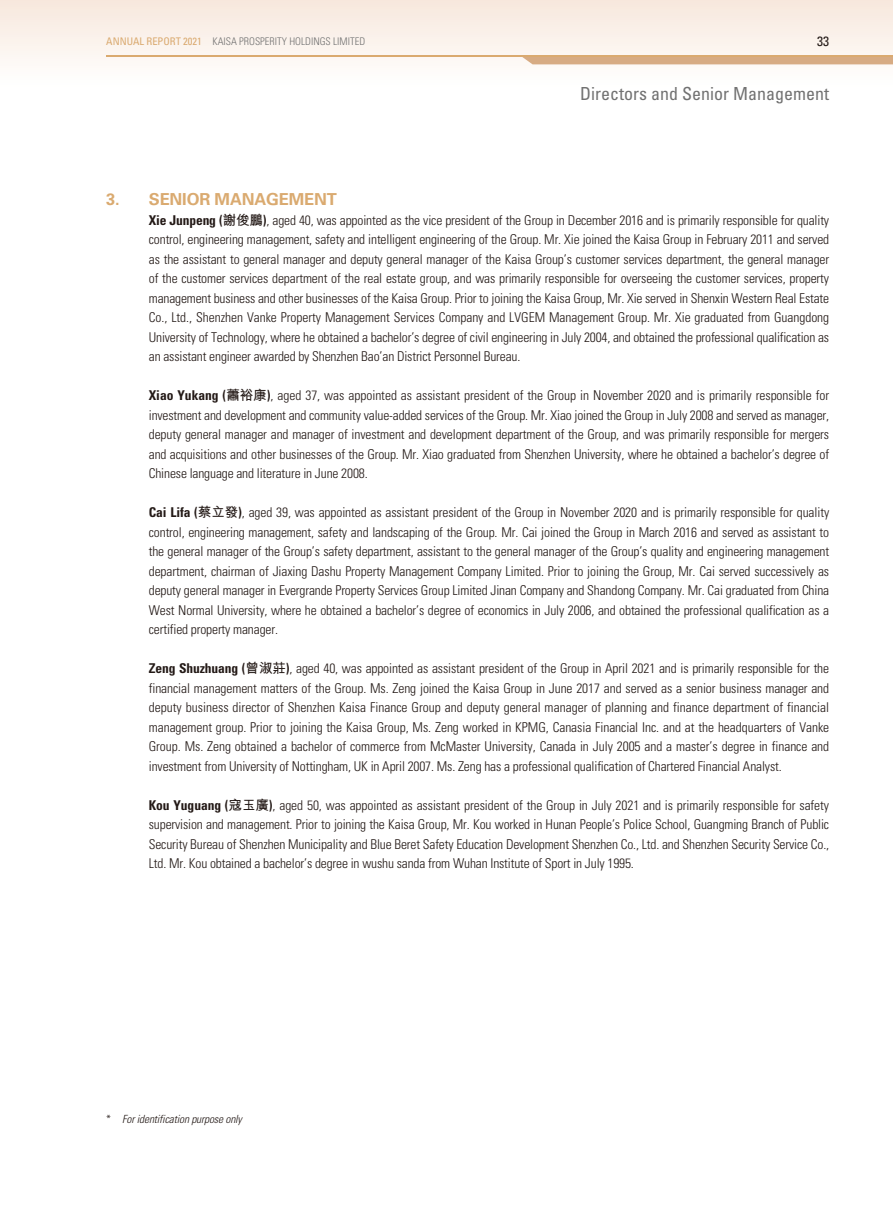
<style>
.page{position:relative;width:893px;height:1212px;background:#fff}
.page>*{position:absolute;margin:0;border:0;box-sizing:border-box;transform-origin:0 0}
.t1{font:condensed 18px "Univers LT Std";color:#717171}
.t2{font:700 16.5px "Univers LT Std";letter-spacing:-.01em;color:#daaa70}
.t3{font:300 condensed 13.5px/19.5px "Univers LT Std";letter-spacing:-.01em;color:#231916;text-align:justify}
.t4{font:condensed 13.5px "Univers LT Std";color:#231916}
.t5{font:italic 300 condensed 11.25px "Univers LT Std";letter-spacing:-.01em;color:#231916}
.t6{font:300 condensed 10.5px "Univers LT Std";color:#717171}
.s1{font-weight:400;color:#daaa70}
.s2{font-weight:700}
.s3{font-family:"M Hei HK Bold E Ten B5 H";font-weight:400;font-stretch:normal}
.s4{font-style:normal}
</style>
<div class="page">
<div style="left:0;top:0;width:893px;height:116px;background:linear-gradient(to bottom,#f7e9de,#fff)"></div>
<div style="left:522px;top:57px;width:371px;height:7px;background:#d7ab83"></div>
<hr style="left:106px;top:55px;width:787px;height:2px;background:#daaa70">
<p class="t6" style="left:106px;top:36px;width:260px"><span class="s1">ANNUAL REPORT 2021</span> KAISA PROSPERITY HOLDINGS LIMITED</p>
<p class="t4" style="left:817px;top:35px;width:13px">33</p>
<h1 class="t1" style="left:580px;top:85px;width:250px">Directors and Senior Management</h1>
<p class="t2" style="left:106px;top:191px;width:232px">3. SENIOR MANAGEMENT</p>
<p class="t3" style="left:149px;top:211px;width:682px"><span class="s2">Xie Junpeng (</span><span class="s3">謝俊鵬</span><span class="s2">)</span>, aged 40, was appointed as the vice president of the Group in December 2016 and is primarily responsible for quality control, engineering management, safety and intelligent engineering of the Group. Mr. Xie joined the Kaisa Group in February 2011 and served as the assistant to general manager and deputy general manager of the Kaisa Group’s customer services department, the general manager of the customer services department of the real estate group, and was primarily responsible for overseeing the customer services, property management business and other businesses of the Kaisa Group. Prior to joining the Kaisa Group, Mr. Xie served in Shenxin Western Real Estate Co., Ltd., Shenzhen Vanke Property Management Services Company and LVGEM Management Group. Mr. Xie graduated from Guangdong University of Technology, where he obtained a bachelor’s degree of civil engineering in July 2004, and obtained the professional qualification as an assistant engineer awarded by Shenzhen Bao’an District Personnel Bureau.</p>
<p class="t3" style="left:149px;top:386px;width:682px"><span class="s2">Xiao Yukang (</span><span class="s3">蕭裕康</span><span class="s2">)</span>, aged 37, was appointed as assistant president of the Group in November 2020 and is primarily responsible for investment and development and community value-added services of the Group. Mr. Xiao joined the Group in July 2008 and served as manager, deputy general manager and manager of investment and development department of the Group, and was primarily responsible for mergers and acquisitions and other businesses of the Group. Mr. Xiao graduated from Shenzhen University, where he obtained a bachelor’s degree of Chinese language and literature in June 2008.</p>
<p class="t3" style="left:149px;top:503px;width:682px"><span class="s2">Cai Lifa (</span><span class="s3">蔡立發</span><span class="s2">)</span>, aged 39, was appointed as assistant president of the Group in November 2020 and is primarily responsible for quality control, engineering management, safety and landscaping of the Group. Mr. Cai joined the Group in March 2016 and served as assistant to the general manager of the Group’s safety department, assistant to the general manager of the Group’s quality and engineering management department, chairman of Jiaxing Dashu Property Management Company Limited. Prior to joining the Group, Mr. Cai served successively as deputy general manager in Evergrande Property Services Group Limited Jinan Company and Shandong Company. Mr. Cai graduated from China West Normal University, where he obtained a bachelor’s degree of economics in July 2006, and obtained the professional qualification as a certified property manager.</p>
<p class="t3" style="left:149px;top:659px;width:682px"><span class="s2">Zeng Shuzhuang (</span><span class="s3">曾淑莊</span><span class="s2">)</span>, aged 40, was appointed as assistant president of the Group in April 2021 and is primarily responsible for the financial management matters of the Group. Ms. Zeng joined the Kaisa Group in June 2017 and served as a senior business manager and deputy business director of Shenzhen Kaisa Finance Group and deputy general manager of planning and finance department of financial management group. Prior to joining the Kaisa Group, Ms. Zeng worked in KPMG, Canasia Financial Inc. and at the headquarters of Vanke Group. Ms. Zeng obtained a bachelor of commerce from McMaster University, Canada in July 2005 and a master’s degree in finance and investment from University of Nottingham, UK in April 2007. Ms. Zeng has a professional qualification of Chartered Financial Analyst.</p>
<p class="t3" style="left:149px;top:796px;width:682px"><span class="s2">Kou Yuguang (</span><span class="s3">寇玉廣</span><span class="s2">)</span>, aged 50, was appointed as assistant president of the Group in July 2021 and is primarily responsible for safety supervision and management. Prior to joining the Kaisa Group, Mr. Kou worked in Hunan People’s Police School, Guangming Branch of Public Security Bureau of Shenzhen Municipality and Blue Beret Safety Education Development Shenzhen Co., Ltd. and Shenzhen Security Service Co., Ltd. Mr. Kou obtained a bachelor’s degree in wushu sanda from Wuhan Institute of Sport in July 1995.</p>
<p class="t5" style="left:106px;top:1113px;width:137px"><span class="s4">*</span> For identification purpose only</p>
</div>
